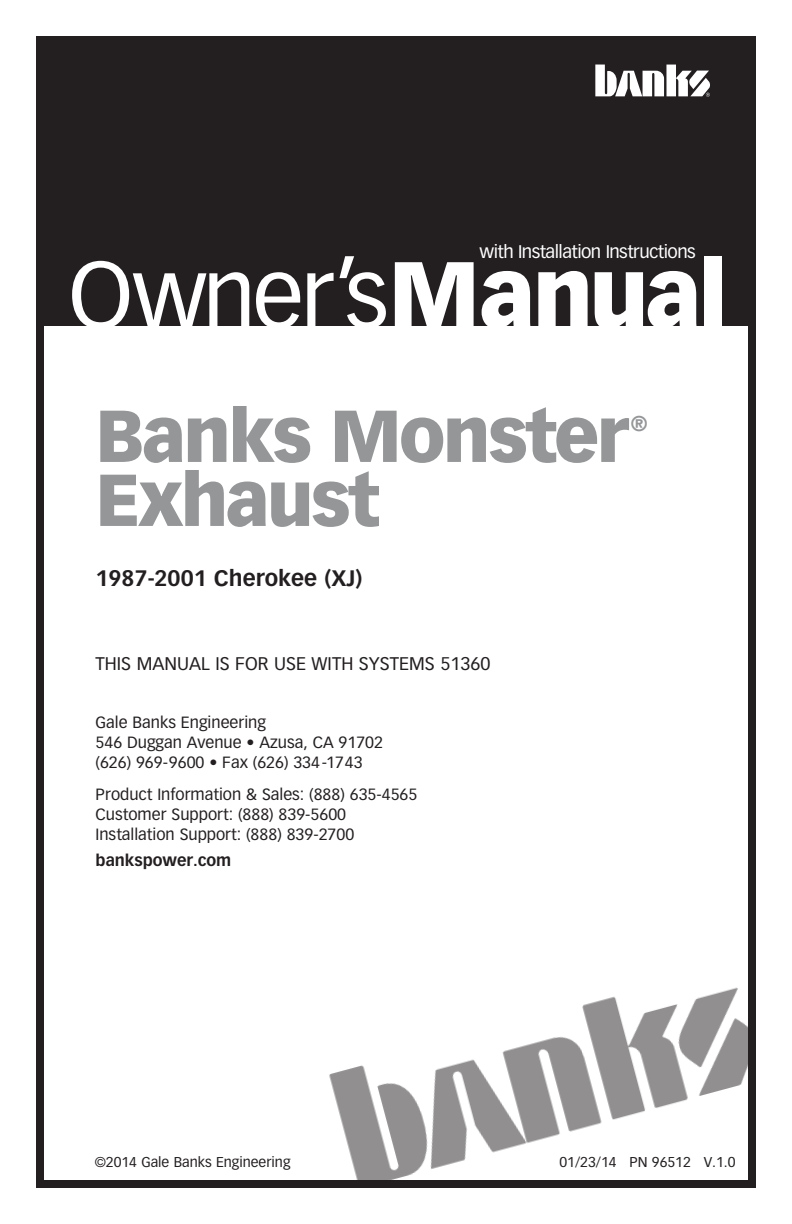
<style>
.page{position:relative;width:792px;height:1224px;background:#fff}
.page>*{position:absolute;margin:0;border:0;box-sizing:border-box;transform-origin:0 0}
.t1{font:92px "Vectora LT Std";letter-spacing:-.035em;color:#fff}
.t2{font:900 72px "Vectora LT Std";letter-spacing:-.04em;color:#949698}
.t3{font:700 22px "Vectora LT Std";color:#231f20}
.t4{font:900 21px "Vectora LT Std";color:#949698}
.Note{font:18px "Vectora LT Std";color:#231f20}
.t5{font:18px "Vectora LT Std";letter-spacing:-.03em;color:#fff}
.t6{font:16px "Vectora LT Std";color:#231f20}
.t7{font:700 16px "Vectora LT Std";color:#231f20}
.t8{font:14px "Vectora LT Std";color:#231f20}
.s1{font-weight:900}
</style>
<div class="page">
<img style="left:329px;top:987px;width:418px;height:192px">
<div style="left:36px;top:36px;width:720px;height:1152px;border:8px solid #231f20"></div>
<div style="left:36px;top:44px;width:715px;height:281px;background:#231f20"></div>
<svg style="left:595px;top:65px;width:115px;height:32px"></svg>
<p class="t5" style="left:480px;top:241px;width:218px">with Installation Instructions</p>
<p class="t1" style="left:68px;top:241px;width:660px">Owner’s<span class="s1">Manual</span></p>
<p class="t2" style="left:96px;top:391px;width:534px">Banks Monster</p>
<p class="t4" style="left:631px;top:410px;width:18px">®</p>
<p class="t2" style="left:96px;top:455px;width:286px">Exhaust</p>
<p class="t3" style="left:96px;top:565px;width:268px">1987-2001 Cherokee (XJ)</p>
<p class="Note" style="left:96px;top:653px;width:396px">THIS MANUAL IS FOR USE WITH SYSTEMS 51360</p>
<p class="t6" style="left:96px;top:713px;width:172px">Gale Banks Engineering</p>
<p class="t6" style="left:96px;top:733px;width:289px">546 Duggan Avenue • Azusa, CA 91702</p>
<p class="t6" style="left:96px;top:753px;width:269px">(626) 969-9600 • Fax (626) 334-1743</p>
<p class="t6" style="left:96px;top:785px;width:323px">Product Information &amp; Sales: (888) 635-4565</p>
<p class="t6" style="left:96px;top:805px;width:252px">Customer Support: (888) 839-5600</p>
<p class="t6" style="left:96px;top:825px;width:260px">Installation Support: (888) 839-2700</p>
<p class="t7" style="left:96px;top:851px;width:137px">bankspower.com</p>
<p class="t8" style="left:95px;top:1153px;width:197px">©2014 Gale Banks Engineering</p>
<p class="t8" style="left:560px;top:1153px;width:178px">01/23/14 PN 96512 V.1.0</p>
</div>
